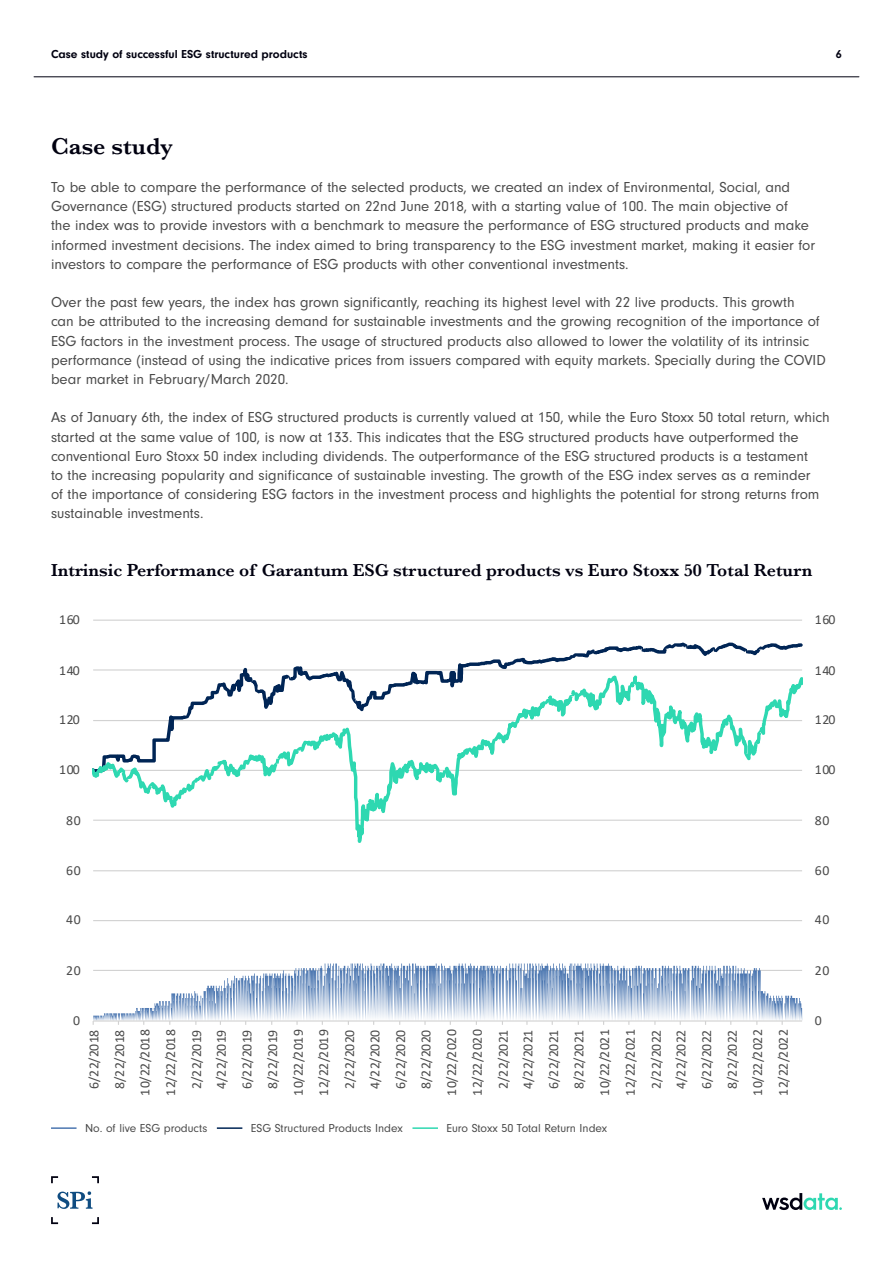
<style>
.page{position:relative;width:893px;height:1263px;background:#fff}
.page>*{position:absolute;margin:0;border:0;box-sizing:border-box;transform-origin:0 0}
.t1{font:600 24px "Baskerville";color:#000010}
.t2{font:600 18px "Baskerville";color:#000010}
.t3{font:15px/19.2px "Neuzeit Gro";color:#4a4a4a}
.t4{font:13.8px/25.7px "Calibri";letter-spacing:.05em;color:#4a4a4a;text-align:center}
.t5{font:12px "Neuzeit Gro";color:#4a4a4a}
.t6{font:700 12px "Neuzeit Gro";color:#000010}
</style>
<div class="page">
<hr style="left:93px;top:920px;width:709px;height:1px;background:#d2d2d2">
<hr style="left:93px;top:870px;width:709px;height:1px;background:#d2d2d2">
<hr style="left:93px;top:620px;width:709px;height:1px;background:#d2d2d2">
<svg style="left:93px;top:963px;width:709px;height:62px"></svg>
<svg style="left:93px;top:642px;width:709px;height:33px"></svg>
<svg style="left:92px;top:675px;width:710px;height:168px"></svg>
<hr style="left:34px;top:76px;width:825px;height:1px;background:#000010">
<svg style="left:51px;top:1176px;width:48px;height:48px"></svg>
<svg style="left:762px;top:1193px;width:80px;height:17px"></svg>
<hr style="left:51px;top:1127px;width:26px;height:2px;background:#4c77b1">
<hr style="left:217px;top:1127px;width:25px;height:2px;background:#002555">
<hr style="left:412px;top:1127px;width:26px;height:2px;background:#2ed8b1">
<p class="t6" style="left:51px;top:47px;width:258px">Case study of successful ESG structured products</p>
<p class="t6" style="left:836px;top:47px;width:7px">6</p>
<h1 class="t1" style="left:51px;top:129px;width:123px">Case study</h1>
<p class="t3" style="left:51px;top:178px;width:766px">To be able to compare the performance of the selected products, we created an index of Environmental, Social, and Governance (ESG) structured products started on 22nd June 2018, with a starting value of 100. The main objective of<br>the index was to provide investors with a benchmark to measure the performance of ESG structured products and make informed investment decisions. The index aimed to bring transparency to the ESG investment market, making it easier for investors to compare the performance of ESG products with other conventional investments.</p>
<p class="t3" style="left:51px;top:293px;width:776px">Over the past few years, the index has grown significantly, reaching its highest level with 22 live products. This growth<br>can be attributed to the increasing demand for sustainable investments and the growing recognition of the importance of ESG factors in the investment process. The usage of structured products also allowed to lower the volatility of its intrinsic performance (instead of using the indicative prices from issuers compared with equity markets. Specially during the COVID bear market in February/March 2020.</p>
<p class="t3" style="left:51px;top:408px;width:780px">As of January 6th, the index of ESG structured products is currently valued at 150, while the Euro Stoxx 50 total return, which started at the same value of 100, is now at 133. This indicates that the ESG structured products have outperformed the conventional Euro Stoxx 50 index including dividends. The outperformance of the ESG structured products is a testament<br>to the increasing popularity and significance of sustainable investing. The growth of the ESG index serves as a reminder<br>of the importance of considering ESG factors in the investment process and highlights the potential for strong returns from sustainable investments.</p>
<p class="t2" style="left:51px;top:558px;width:763px">Intrinsic Performance of Garantum ESG structured products vs Euro Stoxx 50 Total Return</p>
<p class="t4" style="left:59px;top:606px;width:22px">160</p>
<p class="t4" style="left:815px;top:606px;width:22px">160</p>
<p class="t4" style="left:59px;top:657px;width:22px">140</p>
<p class="t4" style="left:815px;top:657px;width:22px">140</p>
<p class="t4" style="left:59px;top:707px;width:22px">120</p>
<p class="t4" style="left:815px;top:707px;width:22px">120</p>
<p class="t4" style="left:59px;top:756px;width:22px">100</p>
<p class="t4" style="left:815px;top:756px;width:22px">100</p>
<p class="t4" style="left:66px;top:807px;width:16px">80</p>
<p class="t4" style="left:815px;top:807px;width:16px">80</p>
<p class="t4" style="left:66px;top:857px;width:16px">60</p>
<p class="t4" style="left:815px;top:857px;width:16px">60</p>
<p class="t4" style="left:66px;top:907px;width:16px">40</p>
<p class="t4" style="left:815px;top:907px;width:16px">40</p>
<p class="t4" style="left:66px;top:957px;width:16px">20</p>
<p class="t4" style="left:815px;top:957px;width:16px">20</p>
<p class="t4" style="left:73px;top:1007px;width:8px">0</p>
<p class="t4" style="left:815px;top:1007px;width:8px">0</p>
<p class="t4" style="left:81px;top:1096px;width:68px;rotate:-90deg">6/22/2018<br>8/22/2018<br>10/22/2018<br>12/22/2018<br>2/22/2019</p>
<p class="t4" style="left:208px;top:1096px;width:68px;rotate:-90deg">4/22/2019<br>6/22/2019<br>8/22/2019<br>10/22/2019<br>12/22/2019<br>2/22/2020<br>4/22/2020<br>6/22/2020<br>8/22/2020<br>10/22/2020<br>12/22/2020<br>2/22/2021</p>
<p class="t4" style="left:515px;top:1096px;width:68px;rotate:-90deg">4/22/2021<br>6/22/2021<br>8/22/2021<br>10/22/2021<br>12/22/2021<br>2/22/2022</p>
<p class="t4" style="left:668px;top:1096px;width:68px;rotate:-90deg">4/22/2022<br>6/22/2022<br>8/22/2022<br>10/22/2022<br>12/22/2022</p>
<p class="t5" style="left:85px;top:1122px;width:124px">No. of live ESG products</p>
<p class="t5" style="left:251px;top:1122px;width:153px">ESG Structured Products Index</p>
<p class="t5" style="left:446px;top:1122px;width:162px">Euro Stoxx 50 Total Return Index</p>
</div>
